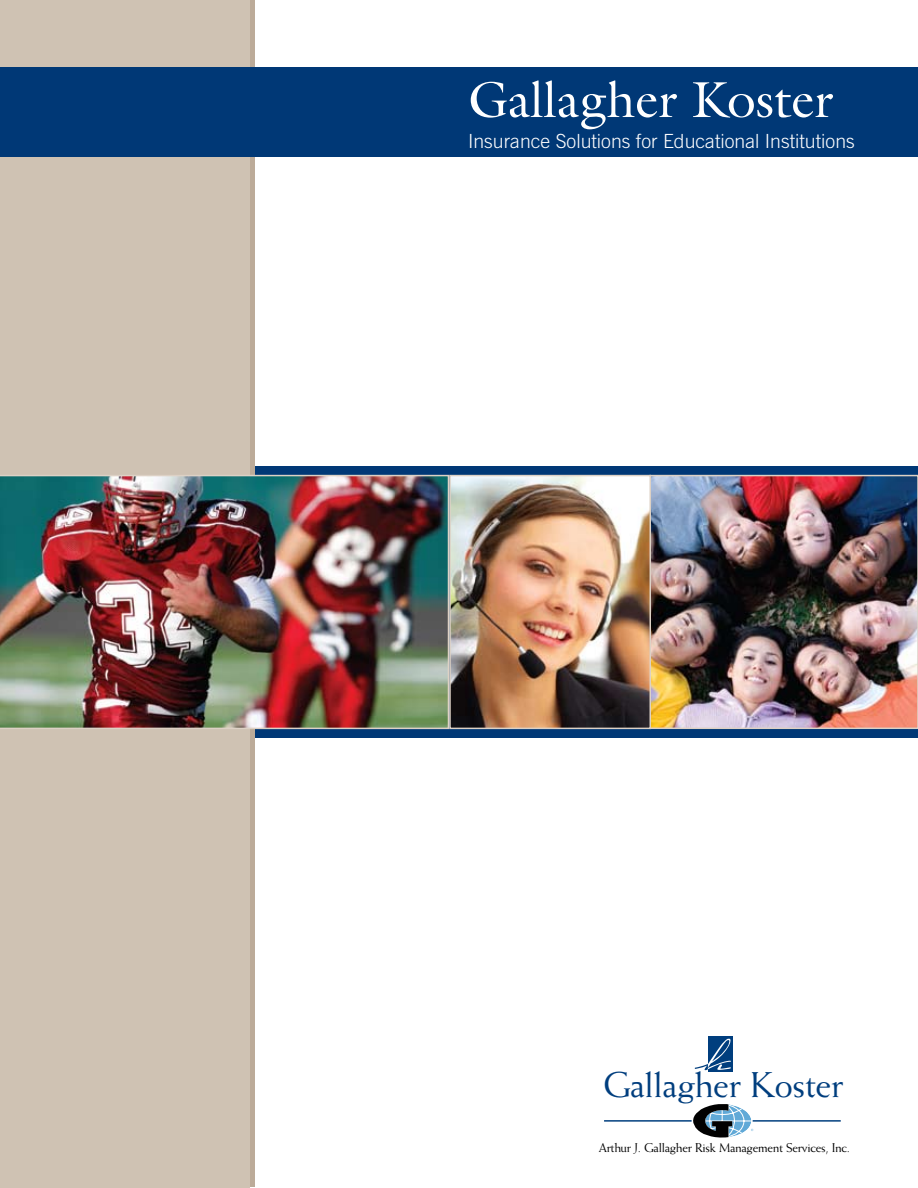
<style>
.page{position:relative;width:918px;height:1188px;background:#fff}
.page>*{position:absolute;margin:0;border:0;box-sizing:border-box;transform-origin:0 0}
.t1{font:51px "Galliard";color:#fff}
.t2{font:36px "Weiss";letter-spacing:-.015em;color:#003e7e}
.t3{font:300 19.5px "Trade Gothic";color:#fff}
.t4{font:12.75px "Weiss";letter-spacing:-.025em;color:#010101}
</style>
<div class="page">
<div style="left:1px;top:466px;width:917px;height:272px;background:#003876"></div>
<div style="left:207px;top:1px;width:47px;height:1186px;background:#bcab99"></div>
<div style="left:0;top:0;width:250px;height:1188px;background:#cfc2b3"></div>
<div style="left:0;top:68px;width:918px;height:89px;background:#003876"></div>
<img style="left:452px;top:478px;width:463px;height:248px">
<div style="left:650px;top:475px;width:268px;height:254px;border:2px solid #ddd1c5"></div>
<div style="left:449px;top:475px;width:202px;height:254px;border:2px solid #ddd1c5"></div>
<img style="left:0;top:475px;width:449px;height:254px">
<div style="left:708px;top:1036px;width:24px;height:36px;background:#003e7e"></div>
<svg style="left:695px;top:1038px;width:36px;height:32px"></svg>
<hr style="left:604px;top:1120px;width:237px;height:2px;background:#003e7e">
<svg style="left:692px;top:1104px;width:61px;height:34px"></svg>
<h1 class="t1" style="left:468px;top:68px;width:367px">Gallagher Koster</h1>
<p class="t3" style="left:468px;top:130px;width:388px">Insurance Solutions for Educational Institutions</p>
<h2 class="t2" style="left:603px;top:1064px;width:241px">Gallagher Koster</h2>
<p class="t4" style="left:599px;top:1140px;width:253px">Arthur J. Gallagher Risk Management Services, Inc.</p>
</div>
